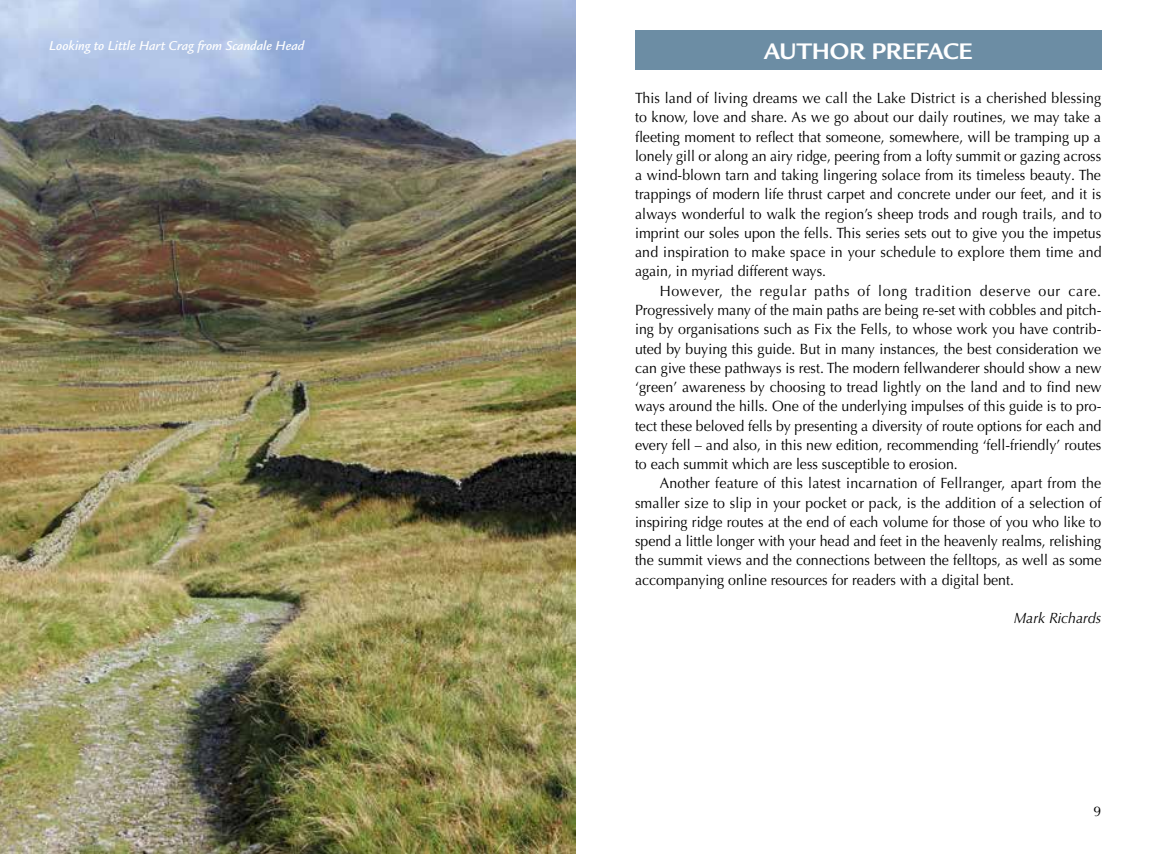
<style>
.page{position:relative;width:1151px;height:854px;background:#fff}
.page>*{position:absolute;margin:0;border:0;box-sizing:border-box;transform-origin:0 0}
.t1{font:700 24.5px "Legacy Sans";letter-spacing:-.01em;color:#fff}
.t2{font:14.88px/19.2px "Optima LT Pro";color:#000;text-align:justify;scale:.95 1}
.t3{font:italic 14.88px "Optima LT Pro";color:#000;scale:.95 1}
.t4{font:italic 500 14px "Legacy Sans";color:#fff}
.t5{font:14px "Optima LT Pro";color:#000}
</style>
<div class="page">
<img style="left:0;top:0;width:575px;height:853px">
<div style="left:635px;top:30px;width:466px;height:39px;background:#6c8da4"></div>
<p class="t4" style="left:49px;top:38px;width:257px">Looking to Little Hart Crag from Scandale Head</p>
<h1 class="t1" style="left:764px;top:37px;width:210px">AUTHOR PREFACE</h1>
<p class="t2" style="left:635px;top:88px;width:493px">This land of living dreams we call the Lake District is a cherished blessing to know, love and share. As we go about our daily routines, we may take a fleeting moment to reflect that someone, somewhere, will be tramping up a lonely gill or along an airy ridge, peering from a lofty summit or gazing across a wind-blown tarn and taking lingering solace from its timeless beauty. The trappings of modern life thrust carpet and concrete under our feet, and it is always wonderful to walk the region’s sheep trods and rough trails, and to imprint our soles upon the fells. This series sets out to give you the impetus and inspiration to make space in your schedule to explore them time and again, in myriad different ways.</p>
<p class="t2" style="left:635px;top:281px;width:493px;text-indent:25px">However, the regular paths of long tradition deserve our care.<br>Progressively many of the main paths are being re-set with cobbles and pitch&shy;ing by organisations such as Fix the Fells, to whose work you have contrib&shy;uted by buying this guide. But in many instances, the best consideration we can give these pathways is rest. The modern fellwanderer should show a new ‘green’ awareness by choosing to tread lightly on the land and to find new ways around the hills. One of the underlying impulses of this guide is to pro&shy;tect these beloved fells by presenting a diversity of route options for each and every fell – and also, in this new edition, recommending ‘fell-friendly’ routes to each summit which are less susceptible to erosion.</p>
<p class="t2" style="left:635px;top:473px;width:492px;text-indent:25px">Another feature of this latest incarnation of Fellranger, apart from the smaller size to slip in your pocket or pack, is the addition of a selection of inspiring ridge routes at the end of each volume for those of you who like to spend a little longer with your head and feet in the heavenly realms, relishing the summit views and the connections between the felltops, as well as some accompanying online resources for readers with a digital bent.</p>
<p class="t3" style="left:1014px;top:608px;width:94px">Mark Richards</p>
<p class="t5" style="left:1093px;top:802px;width:9px">9</p>
</div>
